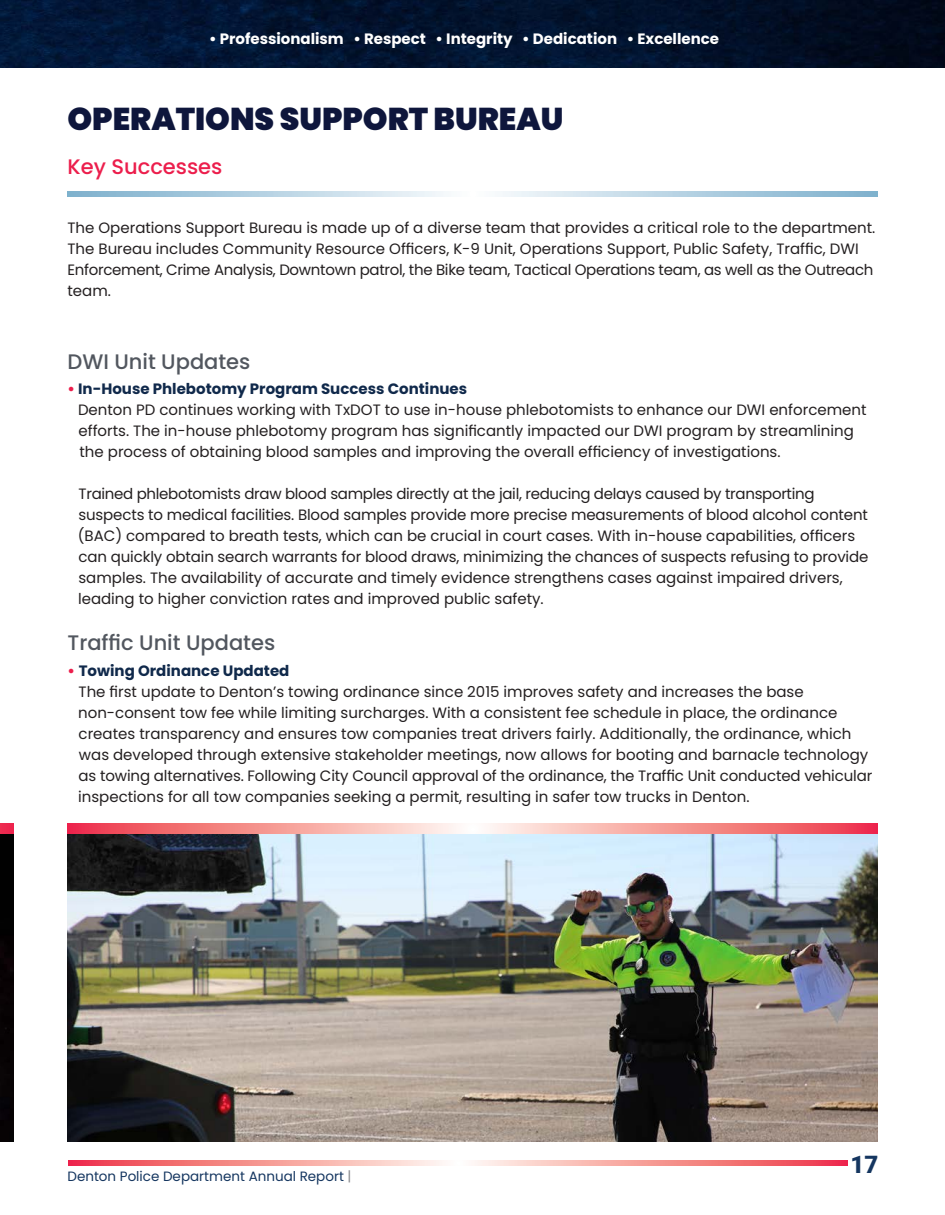
<style>
.page{position:relative;width:945px;height:1215px;background:#fff}
.page>*{position:absolute;margin:0;border:0;box-sizing:border-box;transform-origin:0 0}
.Subtitle{font:900 31.5px "Poppins";color:#0e163c}
.t1{font:900 24px "Roboto";color:#153660}
.t2{font:500 21px "Poppins";color:#52575f}
.Subtitle-2{font:500 21px "Poppins";color:#ec1e4c}
.t3{font:15px/21px "Poppins";color:#231f20}
.t4{font:700 15px "Poppins";color:#fff}
.t5{font:700 15px "Poppins";color:#10294b}
.t6{font:13.5px "Poppins";color:#153660}
.s1{color:#ec1e4c}
.s2{font-weight:700;color:#ec1e4c}
.s3{font-weight:700;color:#10294b}
.s4{color:#898a8e}
</style>
<div class="page">
<div style="left:0;top:834px;width:14px;height:308px;background:#060203"></div>
<img style="left:0;top:0;width:945px;height:68px">
<div style="left:0;top:824px;width:14px;height:10px;background:#ed264e"></div>
<svg style="left:68px;top:191px;width:810px;height:5px;background:#bad5e4"></svg>
<img style="left:68px;top:834px;width:810px;height:308px">
<svg style="left:68px;top:824px;width:810px;height:10px;background:#f59898"></svg>
<svg style="left:68px;top:1161px;width:780px;height:4px;background:#f59898"></svg>
<p class="t4" style="left:209px;top:30px;width:512px">• Professionalism • Respect • Integrity • Dedication • Excellence</p>
<p class="Subtitle" style="left:68px;top:101px;width:497px">OPERATIONS SUPPORT BUREAU</p>
<p class="Subtitle-2" style="left:68px;top:154px;width:157px">Key Successes</p>
<p class="t3" style="left:68px;top:217px;width:809px">The Operations Support Bureau is made up of a diverse team that provides a critical role to the department.<br>The Bureau includes Community Resource Officers, K-9 Unit, Operations Support, Public Safety, Traffic, DWI Enforcement, Crime Analysis, Downtown patrol, the Bike team, Tactical Operations team, as well as the Outreach team.</p>
<p class="t2" style="left:68px;top:349px;width:184px">DWI Unit Updates</p>
<p class="t5" style="left:68px;top:380px;width:401px"><span class="s1">•</span> In-House Phlebotomy Program Success Continues</p>
<p class="t3" style="left:78px;top:399px;width:790px">Denton PD continues working with TxDOT to use in-house phlebotomists to enhance our DWI enforcement efforts. The in-house phlebotomy program has significantly impacted our DWI program by streamlining the process of obtaining blood samples and improving the overall efficiency of investigations.</p>
<p class="t3" style="left:78px;top:483px;width:792px">Trained phlebotomists draw blood samples directly at the jail, reducing delays caused by transporting suspects to medical facilities. Blood samples provide more precise measurements of blood alcohol content (BAC) compared to breath tests, which can be crucial in court cases. With in-house capabilities, officers can quickly obtain search warrants for blood draws, minimizing the chances of suspects refusing to provide samples. The availability of accurate and timely evidence strengthens cases against impaired drivers, leading to higher conviction rates and improved public safety.</p>
<p class="t2" style="left:68px;top:631px;width:209px">Traffic Unit Updates</p>
<p class="t3" style="left:78px;top:660px;width:796px;text-indent:-11px"><span class="s2">•</span> <span class="s3">Towing Ordinance Updated<br></span>The first update to Denton’s towing ordinance since 2015 improves safety and increases the base non-consent tow fee while limiting surcharges. With a consistent fee schedule in place, the ordinance creates transparency and ensures tow companies treat drivers fairly. Additionally, the ordinance, which was developed through extensive stakeholder meetings, now allows for booting and barnacle technology as towing alternatives. Following City Council approval of the ordinance, the Traffic Unit conducted vehicular inspections for all tow companies seeking a permit, resulting in safer tow trucks in Denton.</p>
<p class="t6" style="left:68px;top:1169px;width:286px">Denton Police Department Annual Report <span class="s4">|</span></p>
<p class="t1" style="left:851px;top:1148px;width:29px">17</p>
</div>
